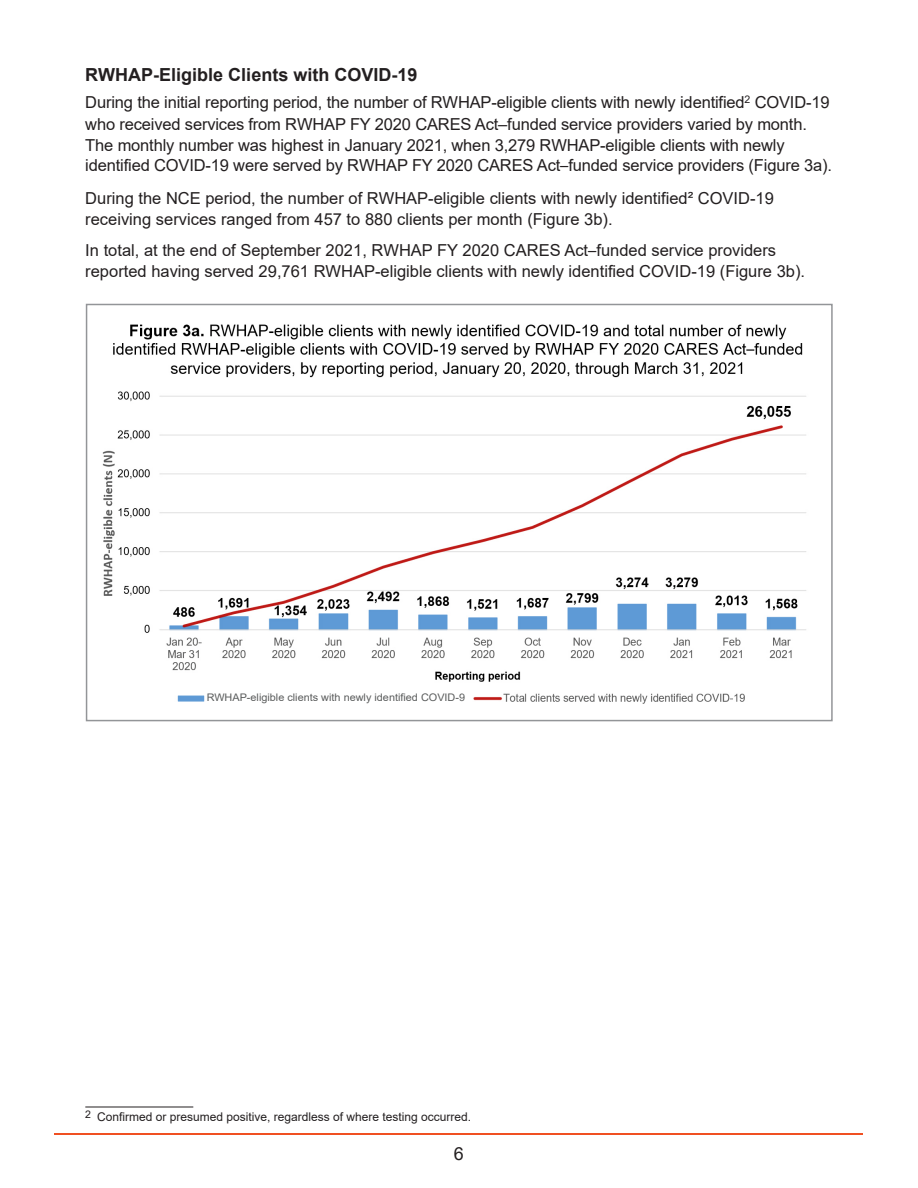
<style>
.page{position:relative;width:918px;height:1188px;background:#fff}
.page>*{position:absolute;margin:0;border:0;box-sizing:border-box;transform-origin:0 0}
.t1{font:700 18px "Arial";color:#231f20}
.t2{font:18px "Arial";color:#231f20}
.t3{font:16.5px/21px "Arial";letter-spacing:-.01em;color:#231f20}
.t4{font:12px "Arial";color:#231f20}
.t5{font:10.5px "Arial";color:#5a5c5c;scale:1.04 1}
.s1{font-family:"Calibri"}
</style>
<div class="page">
<hr style="left:54px;top:1133px;width:808px;height:2px;background:#f05022">
<hr style="left:85px;top:1107px;width:108px;height:1px;background:#231f20">
<img style="left:102px;top:324px;width:704px;height:380px">
<div style="left:86px;top:304px;width:747px;height:417px;border:2px solid #939598"></div>
<div style="left:207px;top:690px;width:258px;height:14px;background:#fff"></div>
<h5 class="t1" style="left:85px;top:62px;width:334px">RWHAP-Eligible Clients with COVID-19</h5>
<p class="t3" style="left:85px;top:92px;width:748px">During the initial reporting period, the number of RWHAP-eligible clients with newly identified<sup>2</sup> COVID-19 who received services from RWHAP FY 2020 CARES Act–funded service providers varied by month.<br>The monthly number was highest in January 2021, when 3,279 RWHAP-eligible clients with newly identified COVID-19 were served by RWHAP FY 2020 CARES Act<span class="s1">–</span>funded service providers (Figure 3a).</p>
<p class="t3" style="left:85px;top:187px;width:690px">During the NCE period, the number of RWHAP-eligible clients with newly identified2 COVID-19 receiving services ranged from 457 to 880 clients per month (Figure 3b).</p>
<p class="t3" style="left:85px;top:240px;width:721px">In total, at the end of September 2021, RWHAP FY 2020 CARES Act<span class="s1">–</span>funded service providers reported having served 29,761 RWHAP-eligible clients with newly identified COVID-19 (Figure 3b).</p>
<p class="t5" style="left:207px;top:690px;width:250px">RWHAP-eligible clients with newly identified COVID-9</p>
<p class="t4" style="left:85px;top:1109px;width:387px"><sup>2</sup> Confirmed or presumed positive, regardless of where testing occurred.</p>
<p class="t2" style="left:454px;top:1141px;width:12px">6</p>
</div>
